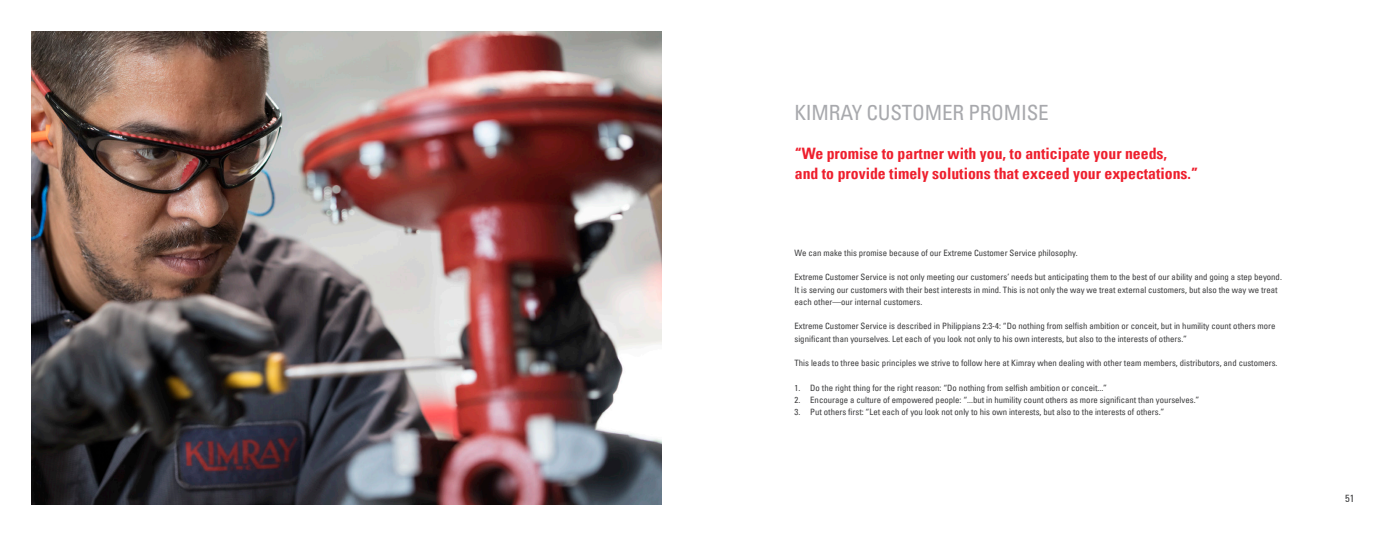
<style>
.page{position:relative;width:1386px;height:536px;background:#fff}
.page>*{position:absolute;margin:0;border:0;box-sizing:border-box;transform-origin:0 0}
.Header_Text{font:condensed 21px "Univers LT Pro";letter-spacing:-.01em;color:#a8a9ad}
.t1{font:700 condensed 15.75px "Univers LT Pro";color:#ee1f2d}
.t2{font:condensed 10.5px "Univers LT Pro";color:#3e3e3f}
.t3{font:condensed 8.75px/12.2px "Univers LT Pro";color:#3e3e3f}
</style>
<div class="page">
<img style="left:32px;top:32px;width:630px;height:472px">
<p class="Header_Text" style="left:794px;top:99px;width:256px">KIMRAY CUSTOMER PROMISE</p>
<p class="t1" style="left:795px;top:144px;width:374px">“We promise to partner with you, to anticipate your needs,</p>
<p class="t1" style="left:795px;top:164px;width:405px">and to provide timely solutions that exceed your expectations.”</p>
<p class="t3" style="left:794px;top:246px;width:285px">We can make this promise because of our Extreme Customer Service philosophy.</p>
<p class="t3" style="left:794px;top:271px;width:489px">Extreme Customer Service is not only meeting our customers’ needs but anticipating them to the best of our ability and going a step beyond.<br>It is serving our customers with their best interests in mind. This is not only the way we treat external customers, but also the way we treat each other—our internal customers.</p>
<p class="t3" style="left:794px;top:320px;width:483px">Extreme Customer Service is described in Philippians 2:3-4: “Do nothing from selfish ambition or conceit, but in humility count others more significant than yourselves. Let each of you look not only to his own interests, but also to the interests of others.”</p>
<p class="t3" style="left:794px;top:356px;width:485px">This leads to three basic principles we strive to follow here at Kimray when dealing with other team members, distributors, and customers.</p>
<p class="t3" style="left:794px;top:381px;width:314px">1. Do the right thing for the right reason: “Do nothing from selfish ambition or conceit...”</p>
<p class="t3" style="left:794px;top:393px;width:407px">2. Encourage a culture of empowered people: “...but in humility count others as more significant than yourselves.”</p>
<p class="t3" style="left:794px;top:405px;width:372px">3. Put others first: “Let each of you look not only to his own interests, but also to the interests of others.”</p>
<p class="t2" style="left:1345px;top:491px;width:11px">51</p>
</div>
